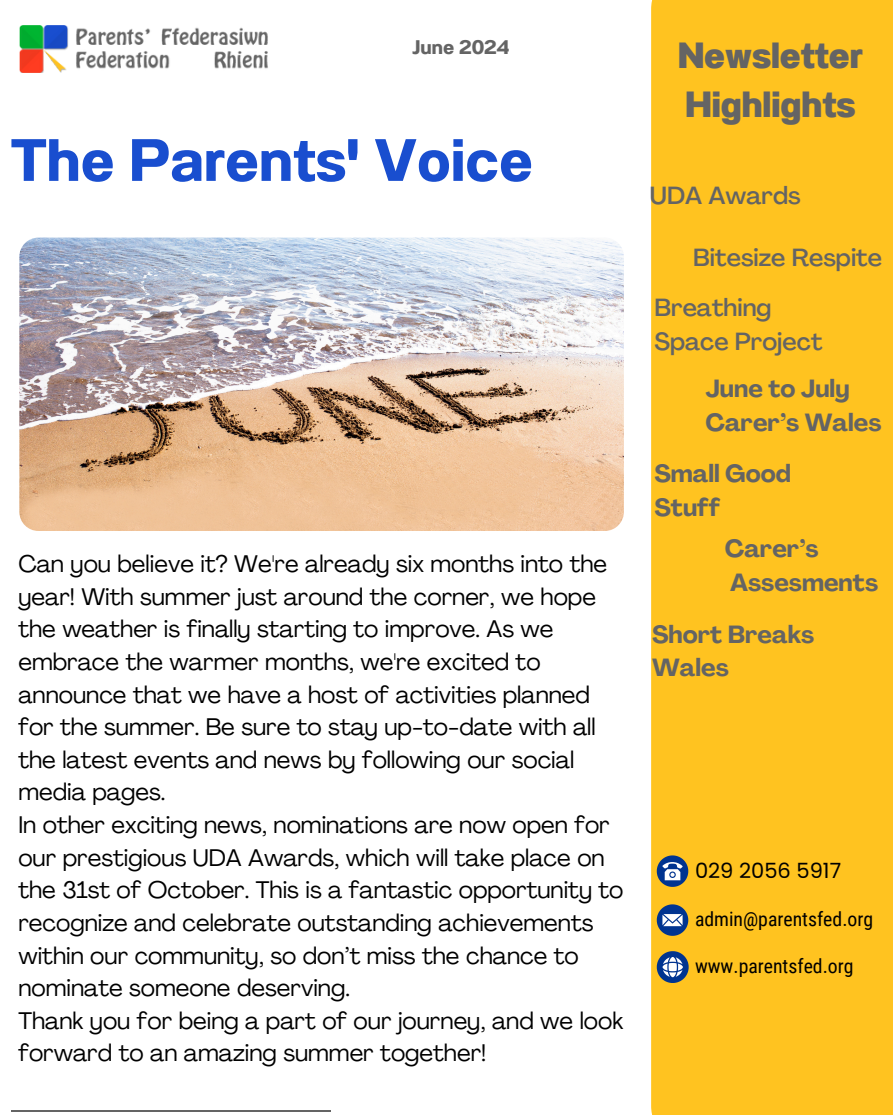
<style>
.page{position:relative;width:893px;height:1115px;background:#fff}
.page>*{position:absolute;margin:0;border:0;box-sizing:border-box;transform-origin:0 0}
.t1{font:700 59.55px "Anantason";color:#194ecf}
.t2{font:800 36.45px/49.5px "Anantason";color:#646464}
.t3{font:700 24.45px/33.8px "Agrandir";color:#646464}
.t4{font:500 24.45px/33.8px "Agrandir";color:#646464}
.t5{font:23.7px/32.7px "Agrandir";color:#000}
.t6{font:21px "Poppins";color:#000}
.t7{font:19.65px "Roboto Condensed";color:#000}
.t8{font:700 19.65px "Anantason";color:#646464}
</style>
<div class="page">
<hr style="left:11px;top:1110px;width:319px;height:1px;background:#646464">
<div style="left:651px;top:0;width:241px;height:1115px;background:#ffc320"></div>
<img style="left:19px;top:25px;width:249px;height:48px">
<img style="left:19px;top:238px;width:604px;height:293px;border-radius:19px">
<svg style="left:656px;top:951px;width:32px;height:32px"></svg>
<svg style="left:656px;top:904px;width:32px;height:32px"></svg>
<svg style="left:656px;top:855px;width:32px;height:32px"></svg>
<h3 class="t8" style="left:412px;top:36px;width:98px">June 2024</h3>
<h3 class="t1" style="left:11px;top:125px;width:523px">The Parents' Voice</h3>
<h3 class="t5" style="left:18px;top:550px;width:606px">Can you believe it? We're already six months into the year! With summer just around the corner, we hope the weather is finally starting to improve. As we embrace the warmer months, we're excited to announce that we have a host of activities planned for the summer. Be sure to stay up-to-date with all the latest events and news by following our social media pages.<br>In other exciting news, nominations are now open for our prestigious UDA Awards, which will take place on the 31st of October. This is a fantastic opportunity to recognize and celebrate outstanding achievements within our community, so don’t miss the chance to nominate someone deserving.<br>Thank you for being a part of our journey, and we look forward to an amazing summer together!</h3>
<h2 class="t2" style="left:677px;top:31px;width:186px">Newsletter<br>Highlights</h2>
<p class="t4" style="left:649px;top:181px;width:152px">UDA Awards</p>
<h3 class="t4" style="left:693px;top:243px;width:190px">Bitesize Respite</h3>
<h3 class="t4" style="left:654px;top:293px;width:170px">Breathing<br>Space Project</h3>
<h3 class="t3" style="left:705px;top:374px;width:177px">June to July<br>Carer’s Wales</h3>
<p class="t3" style="left:654px;top:459px;width:138px">Small Good<br>Stuff</p>
<p class="t3" style="left:724px;top:534px;width:155px">Carer’s<br>Assesments</p>
<p class="t3" style="left:651px;top:620px;width:164px">Short Breaks<br>Wales</p>
<h4 class="t6" style="left:694px;top:856px;width:148px">029 2056 5917</h4>
<h1 class="t7" style="left:694px;top:907px;width:179px">admin@parentsfed.org</h1>
<h5 class="t7" style="left:694px;top:954px;width:160px">www.parentsfed.org</h5>
</div>
